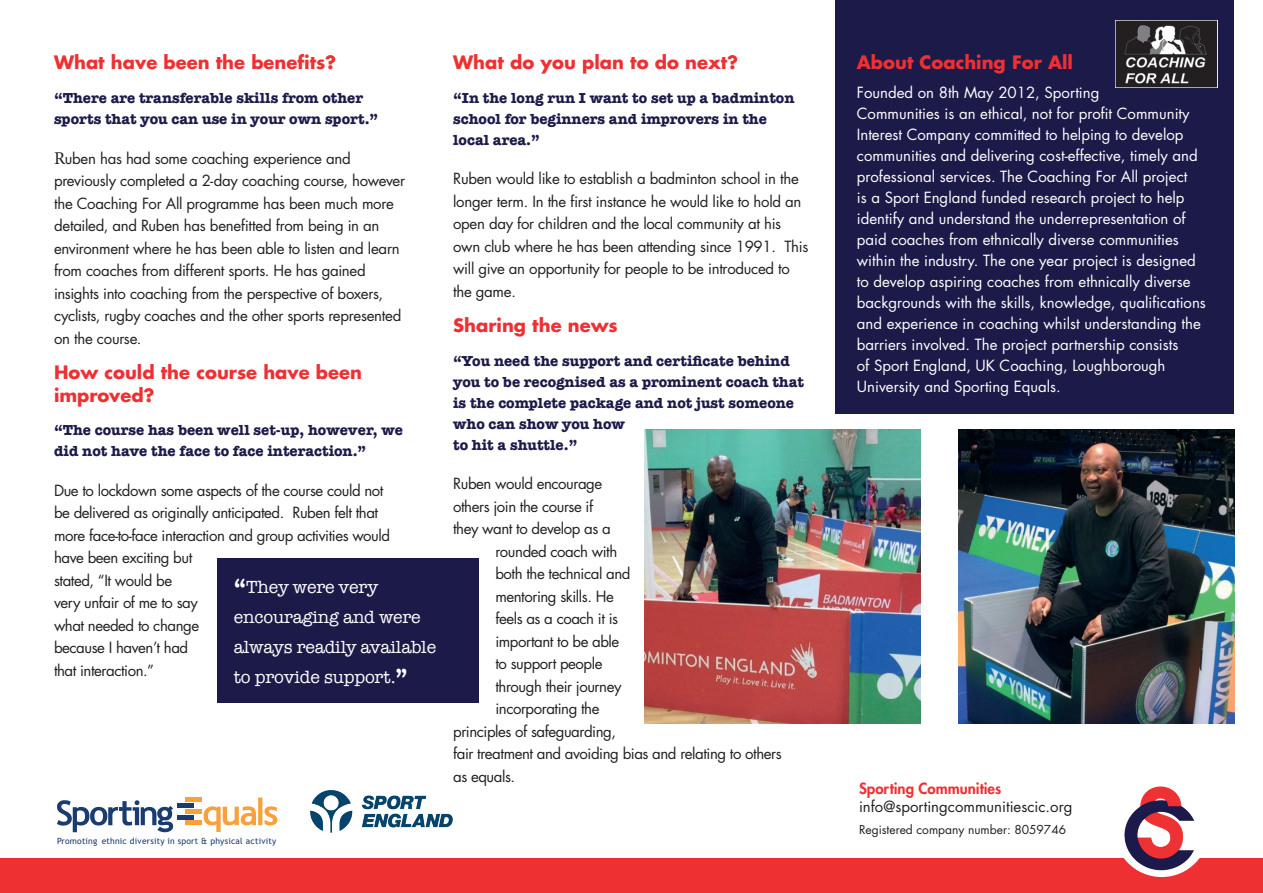
<style>
.page{position:relative;width:1263px;height:893px;background:#fff}
.page>*{position:absolute;margin:0;border:0;box-sizing:border-box;transform-origin:0 0}
.t1{font:700 18px/22.5px "Futura Std";color:#ee3033}
.t2{font:18px/30px "American Typewriter";letter-spacing:-.01em;color:#fff}
.t3{font:15px/22.5px "Futura Std";letter-spacing:-.03em;color:#231f20}
.t4{font:15px/21px "Futura Std";color:#fff}
.t5{font:700 15px/21px "American Typewriter";color:#1c1a49}
.t6{font:15px "Futura Std";color:#231f20}
.t7{font:800 15px "Futura Std";color:#ee3033}
.t8{font:12px "Futura Std";color:#231f20}
.t9{font:8.55px "Trebuchet MS";letter-spacing:.025em;color:#1a3c71}
.s1{font-family:"Minion Pro";font-size:18px}
.s2{font-weight:700;font-size:21px}
</style>
<div class="page">
<div style="left:0;top:859px;width:1263px;height:34px;background:#ee3033"></div>
<div style="left:836px;top:0;width:398px;height:414px;background:#1c1a49"></div>
<img style="left:1117px;top:786px;width:92px;height:91px">
<img style="left:1116px;top:21px;width:102px;height:67px">
<img style="left:644px;top:430px;width:276px;height:294px">
<img style="left:958px;top:430px;width:276px;height:294px">
<div style="left:217px;top:558px;width:261px;height:145px;background:#1c1a49"></div>
<hr style="left:185px;top:798px;width:17px;height:4px;background:#f9a03a">
<div style="left:177px;top:803px;width:17px;height:5px;background:#1a3c71"></div>
<div style="left:185px;top:809px;width:17px;height:5px;background:#f9a03a"></div>
<hr style="left:177px;top:815px;width:17px;height:4px;background:#1a3c71">
<svg style="left:204px;top:797px;width:73px;height:35px"></svg>
<svg style="left:57px;top:800px;width:116px;height:32px"></svg>
<div style="left:185px;top:820px;width:17px;height:5px;background:#f9a03a"></div>
<img style="left:310px;top:790px;width:143px;height:43px">
<p class="t1" style="left:54px;top:51px;width:284px">What have been the benefits?</p>
<p class="t5" style="left:54px;top:86px;width:326px;line-height:21.6px">“There are transferable skills from other sports that you can use in your own sport.”</p>
<p class="t3" style="left:54px;top:147px;width:353px"><span class="s1">R</span>uben has had some coaching experience and previously completed a 2-day coaching course, however the Coaching For All programme has been much more detailed, and Ruben has benefitted from being in an environment where he has been able to listen and learn from coaches from different sports. He has gained insights into coaching from the perspective of boxers, cyclists, rugby coaches and the other sports represented on the course.</p>
<p class="t1" style="left:54px;top:361px;width:310px">How could the course have been improved?</p>
<p class="t5" style="left:54px;top:419px;width:351px">“The course has been well set-up, however, we did not have the face to face interaction.”</p>
<p class="t3" style="left:54px;top:479px;width:338px">Due to lockdown some aspects of the course could not be delivered as originally anticipated. Ruben felt that more face-to-face interaction and group activities would have been exciting but<br>stated, “It would be<br>very unfair of me to say<br>what needed to change<br>because I haven’t had<br>that interaction.”</p>
<p class="t2" style="left:234px;top:571px;width:204px"><span class="s2">“</span>They were very encouraging and were always readily available to provide support.<span class="s2">”</span></p>
<p class="t1" style="left:453px;top:51px;width:286px">What do you plan to do next?</p>
<p class="t5" style="left:453px;top:86px;width:343px">“In the long run I want to set up a badminton school for beginners and improvers in the local area.”</p>
<p class="t3" style="left:453px;top:168px;width:357px">Ruben would like to establish a badminton school in the longer term. In the first instance he would like to hold an open day for children and the local community at his own club where he has been attending since 1991. This will give an opportunity for people to be introduced to the game.</p>
<p class="t1" style="left:453px;top:314px;width:166px">Sharing the news</p>
<p class="t5" style="left:453px;top:349px;width:352px">“You need the support and certificate behind you to be recognised as a prominent coach that is the complete package and not just someone who can show you how<br>to hit a shuttle.”</p>
<p class="t3" style="left:453px;top:473px;width:151px">Ruben would encourage</p>
<p class="t3" style="left:453px;top:495px;width:142px">others join the course if</p>
<p class="t3" style="left:453px;top:518px;width:159px">they want to develop as a</p>
<p class="t3" style="left:495px;top:540px;width:123px">rounded coach with</p>
<p class="t3" style="left:495px;top:563px;width:137px">both the technical and</p>
<p class="t3" style="left:495px;top:585px;width:120px">mentoring skills. He</p>
<p class="t3" style="left:495px;top:608px;width:124px">feels as a coach it is</p>
<p class="t3" style="left:495px;top:630px;width:125px">important to be able</p>
<p class="t3" style="left:495px;top:653px;width:109px">to support people</p>
<p class="t3" style="left:495px;top:675px;width:128px">through their journey</p>
<p class="t3" style="left:495px;top:698px;width:106px">incorporating the</p>
<p class="t3" style="left:453px;top:720px;width:164px">principles of safeguarding,</p>
<p class="t3" style="left:453px;top:743px;width:330px">fair treatment and avoiding bias and relating to others</p>
<p class="t3" style="left:453px;top:765px;width:63px">as equals.</p>
<p class="t9" style="left:57px;top:836px;width:221px">Promoting ethnic diversity in sport &amp; physical activity</p>
<p class="t1" style="left:857px;top:51px;width:218px">About Coaching For All</p>
<p class="t4" style="left:857px;top:83px;width:351px">Founded on 8th May 2012, Sporting<br>Communities is an ethical, not for profit Community Interest Company committed to helping to develop communities and delivering cost-effective, timely and professional services. The Coaching For All project<br>is a Sport England funded research project to help identify and understand the underrepresentation of paid coaches from ethnically diverse communities within the industry. The one year project is designed to develop aspiring coaches from ethnically diverse backgrounds with the skills, knowledge, qualifications and experience in coaching whilst understanding the barriers involved. The project partnership consists<br>of Sport England, UK Coaching, Loughborough University and Sporting Equals.</p>
<p class="t7" style="left:859px;top:779px;width:144px">Sporting Communities</p>
<p class="t6" style="left:859px;top:797px;width:215px">info@sportingcommunitiescic.org</p>
<p class="t8" style="left:859px;top:822px;width:209px">Registered company number: 8059746</p>
</div>
